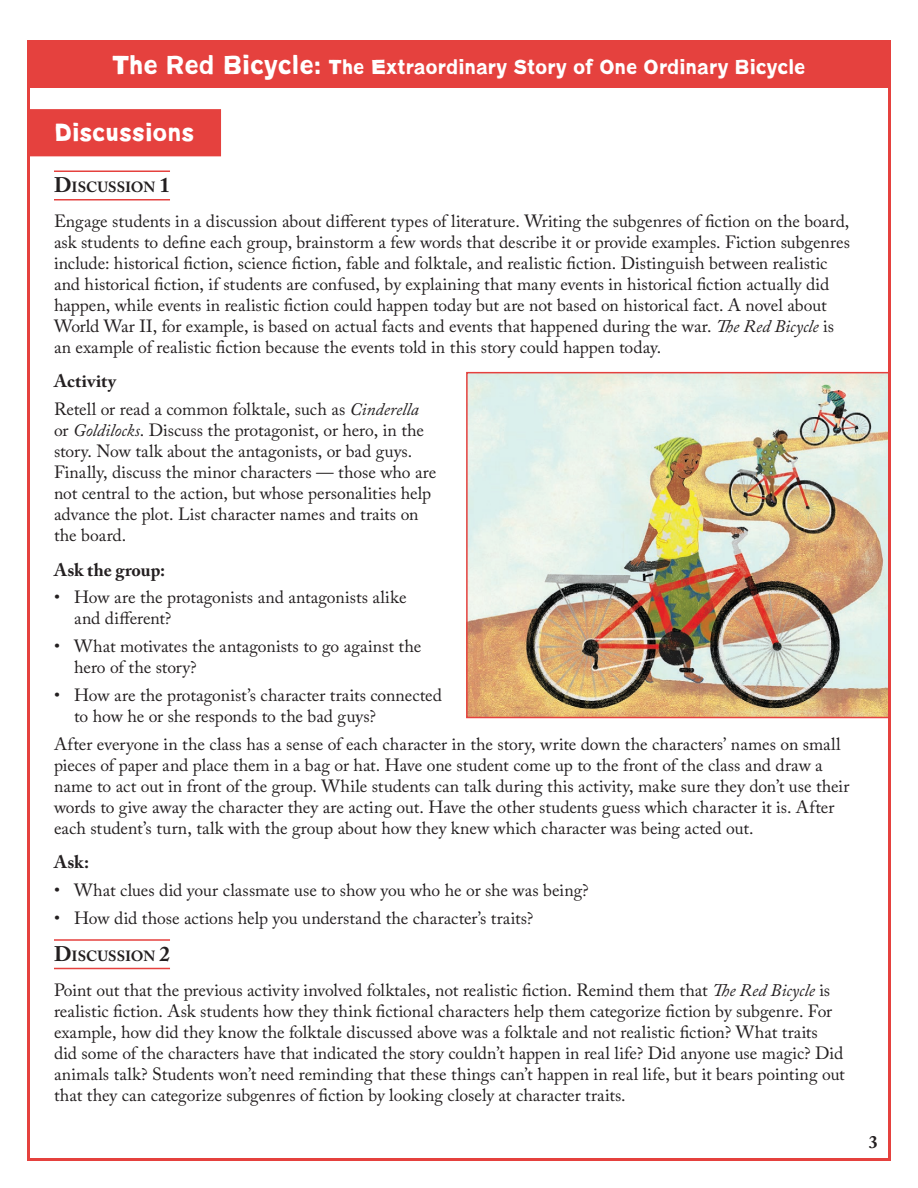
<style>
.page{position:relative;width:918px;height:1188px;background:#fff}
.page>*{position:absolute;margin:0;border:0;box-sizing:border-box;transform-origin:0 0}
.t1{font:700 25.5px "Absent Grotesque";letter-spacing:.005em;color:#fff}
.t2{font:700 21px "Absent Grotesque";letter-spacing:.005em;color:#fff}
.sub-subtitle{font:700 18px "Adobe Caslon Pro";letter-spacing:.005em;color:#231f20}
.body-copy{font:17.7px/21px "Adobe Caslon Pro";color:#231f20}
.t3{font:700 17.7px "Adobe Caslon Pro";color:#231f20}
.subtitle{font:700 14.7px "Adobe Caslon Pro";color:#231f20}
.s1{font-size:27px}
.s2{font-size:21px}
.s3{font-style:italic}
</style>
<div class="page">
<div style="left:27px;top:109px;width:194px;height:47px;background:#e5413e"></div>
<hr style="left:54px;top:171px;width:116px;height:1px;background:#e5413e">
<hr style="left:54px;top:199px;width:116px;height:2px;background:#e5413e">
<hr style="left:54px;top:939px;width:116px;height:2px;background:#e5413e">
<hr style="left:54px;top:968px;width:116px;height:1px;background:#e5413e">
<img style="left:469px;top:375px;width:418px;height:340px">
<div style="left:466px;top:372px;width:425px;height:346px;border:2px solid #e5413e"></div>
<div style="left:27px;top:40px;width:864px;height:48px;background:#e5413e"></div>
<p class="t2" style="left:112px;top:54px;width:695px"><span class="s1">The Red Bicycle:</span> The Extraordinary Story of One Ordinary Bicycle</p>
<h1 class="t1" style="left:54px;top:117px;width:142px">Discussions</h1>
<h2 class="subtitle" style="left:54px;top:179px;width:118px"><span class="s2">D</span>ISCUSSION <span class="s2">1</span></h2>
<p class="body-copy" style="left:54px;top:210px;width:797px">Engage students in a discussion about different types of literature. Writing the subgenres of fiction on the board, ask students to define each group, brainstorm a few words that describe it or provide examples. Fiction subgenres include: historical fiction, science fiction, fable and folktale, and realistic fiction. Distinguish between realistic and historical fiction, if students are confused, by explaining that many events in historical fiction actually did happen, while events in realistic fiction could happen today but are not based on historical fact. A novel about World War II, for example, is based on actual facts and events that happened during the war. <span class="s3">The Red Bicycle</span> is an example of realistic fiction because the events told in this story could happen today.</p>
<h3 class="sub-subtitle" style="left:54px;top:371px;width:64px">Activity</h3>
<p class="body-copy" style="left:54px;top:398px;width:384px">Retell or read a common folktale, such as <span class="s3">Cinderella </span>or <span class="s3">Goldilocks</span>. Discuss the protagonist, or hero, in the story. Now talk about the antagonists, or bad guys.<br>Finally, discuss the minor characters — those who are not central to the action, but whose personalities help advance the plot. List character names and traits on the board.</p>
<h3 class="sub-subtitle" style="left:54px;top:559px;width:113px">Ask the group:</h3>
<p class="body-copy" style="left:74px;top:587px;width:334px;text-indent:-20px">• How are the protagonists and antagonists alike and different?</p>
<p class="body-copy" style="left:74px;top:635px;width:348px;text-indent:-20px">• What motivates the antagonists to go against the hero of the story?</p>
<p class="body-copy" style="left:74px;top:684px;width:369px;text-indent:-20px">• How are the protagonist’s character traits connected to how he or she responds to the bad guys?</p>
<p class="body-copy" style="left:54px;top:733px;width:797px">After everyone in the class has a sense of each character in the story, write down the characters’ names on small pieces of paper and place them in a bag or hat. Have one student come up to the front of the class and draw a name to act out in front of the group. While students can talk during this activity, make sure they don’t use their words to give away the character they are acting out. Have the other students guess which character it is. After each student’s turn, talk with the group about how they knew which character was being acted out.</p>
<h3 class="sub-subtitle" style="left:54px;top:851px;width:37px">Ask:</h3>
<p class="body-copy" style="left:54px;top:879px;width:536px">• What clues did your classmate use to show you who he or she was being?</p>
<p class="body-copy" style="left:54px;top:907px;width:481px">• How did those actions help you understand the character’s traits?</p>
<h2 class="subtitle" style="left:54px;top:947px;width:118px"><span class="s2">D</span>ISCUSSION <span class="s2">2</span></h2>
<p class="body-copy" style="left:54px;top:979px;width:792px">Point out that the previous activity involved folktales, not realistic fiction. Remind them that <span class="s3">The Red Bicycle</span> is realistic fiction. Ask students how they think fictional characters help them categorize fiction by subgenre. For example, how did they know the folktale discussed above was a folktale and not realistic fiction? What traits did some of the characters have that indicated the story couldn’t happen in real life? Did anyone use magic? Did animals talk? Students won’t need reminding that these things can’t happen in real life, but it bears pointing out that they can categorize subgenres of fiction by looking closely at character traits.</p>
<p class="t3" style="left:869px;top:1131px;width:10px">3</p>
</div>
